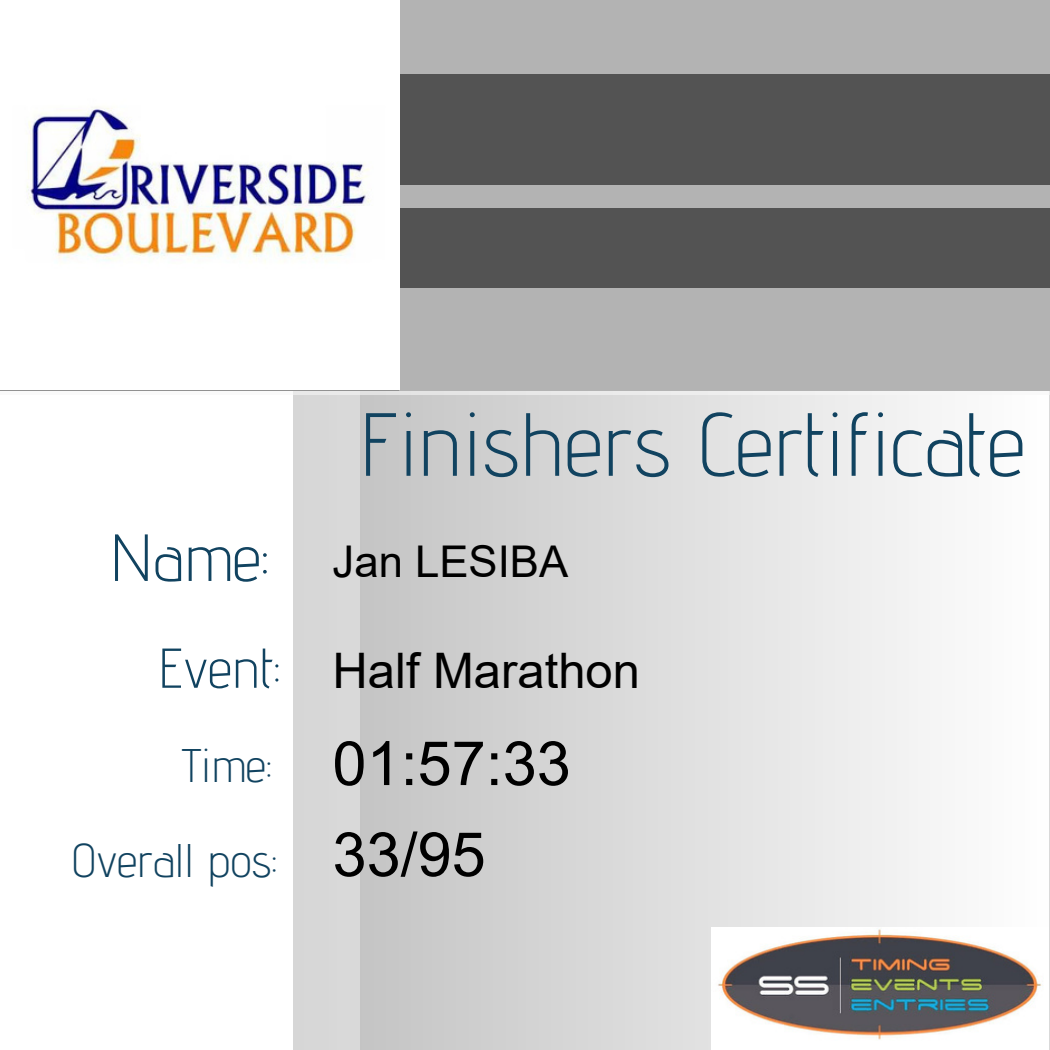
<style>
.page{position:relative;width:1050px;height:1050px;background:#fff}
.page>*{position:absolute;margin:0;border:0;box-sizing:border-box;transform-origin:0 0}
.t1{font:300 89.42px "Advent Pro";color:#114360}
.t2{font:300 66.5px "Advent Pro";color:#114360}
.t3{font:61.25px/91px "Arial";color:#000}
.t4{font:300 56px "Advent Pro";color:#114360}
.t5{font:49px "Arial";color:#000}
.t6{font:300 47.07px "Advent Pro";color:#114360}
.t7{font:43.75px "Arial";color:#000}
</style>
<div class="page">
<svg style="left:360px;top:395px;width:570px;height:655px;background:#dbdbdb"></svg>
<div style="left:0;top:0;width:1050px;height:391px;background:#535353"></div>
<div style="left:293px;top:356px;width:67px;height:694px;background:#d7d7d7"></div>
<div style="left:0;top:288px;width:1050px;height:107px;background:#b3b3b3"></div>
<img style="left:712px;top:927px;width:330px;height:123px">
<div style="left:0;top:185px;width:1050px;height:22px;background:#b3b3b3"></div>
<div style="left:0;top:0;width:1050px;height:73px;background:#b3b3b3"></div>
<img style="left:0;top:0;width:399px;height:390px">
<h1 class="t2" style="left:110px;top:517px;width:160px">Name:</h1>
<h2 class="t4" style="left:158px;top:634px;width:123px">Event:</h2>
<h3 class="t6" style="left:182px;top:737px;width:91px">Time:</h3>
<p class="t6" style="left:71px;top:831px;width:207px">Overall pos:</p>
<p class="t1" style="left:359px;top:390px;width:668px">Finishers Certificate</p>
<p class="t7" style="left:332px;top:537px;width:237px">Jan LESIBA</p>
<p class="t5" style="left:332px;top:644px;width:309px">Half Marathon</p>
<p class="t3" style="left:332px;top:718px;width:240px">01:57:33<br>33/95</p>
</div>
